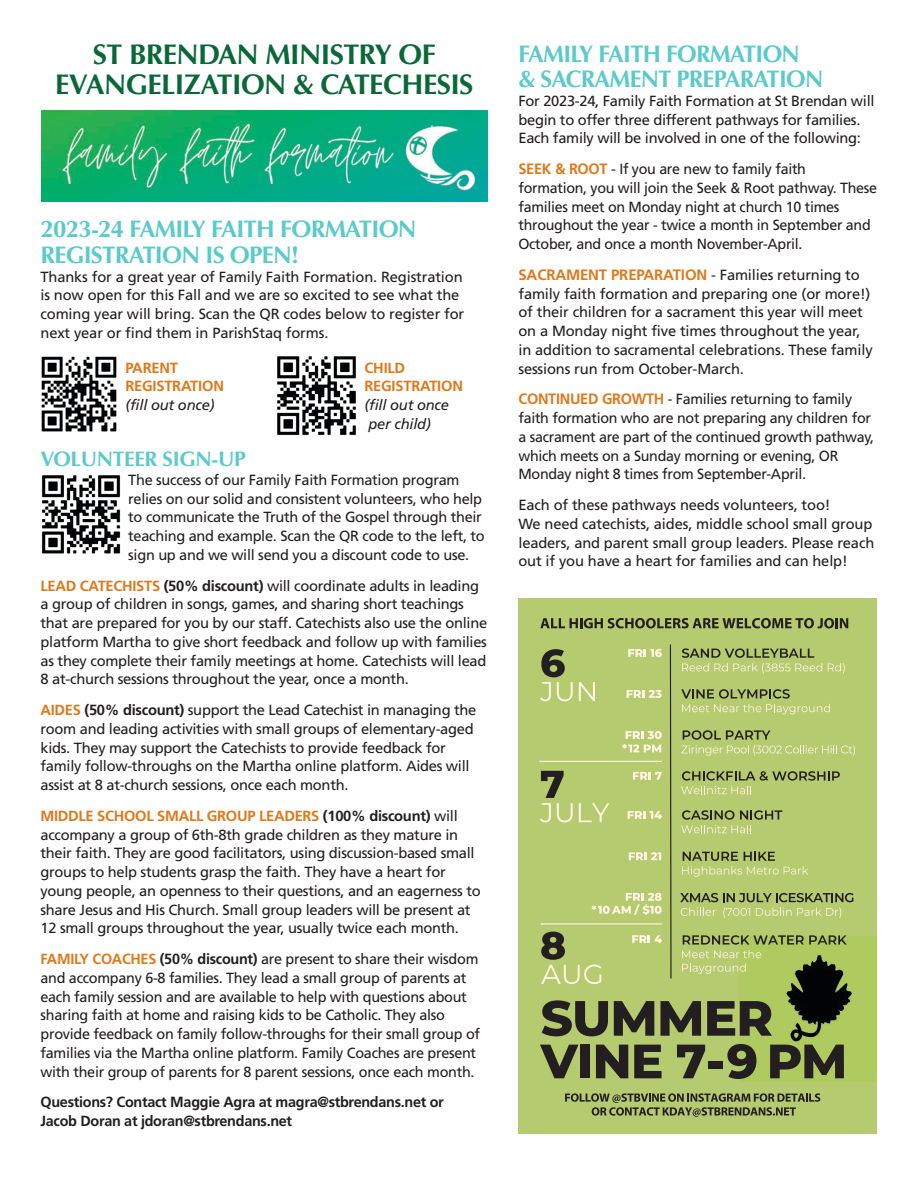
<style>
.page{position:relative;width:918px;height:1188px;background:#fff}
.page>*{position:absolute;margin:0;border:0;box-sizing:border-box;transform-origin:0 0}
.t1{font:700 28.5px/30px "Optima";letter-spacing:-.02em;color:#0a6838;text-align:center}
.t2{font:700 24px/25.5px "Optima";letter-spacing:-.03em;color:#5bcaca}
.t3{font:700 21px "Optima";letter-spacing:-.015em;color:#5bcaca}
.t4{font:700 15px "Frutiger LT Std";letter-spacing:-.01em;color:#de791b}
.t5{font:14.7px/18.8px "Frutiger LT Std";letter-spacing:-.02em;color:#231f20}
.t6{font:700 14.7px/18.8px "Frutiger LT Std";letter-spacing:-.02em;color:#231f20}
.t7{font:700 14.7px "Frutiger LT Std";letter-spacing:-.015em;color:#de791b}
.t8{font:italic 14.7px/18.8px "Frutiger LT Std";letter-spacing:-.015em;color:#231f20}
.s1{font-weight:700;color:#de791b}
.s2{font-weight:700}
.s3{font-weight:700;font-size:15px;color:#de791b}
.s4{font-weight:400;font-size:14.7px;color:#231f20}
</style>
<div class="page">
<img style="left:42px;top:111px;width:446px;height:90px">
<img style="left:277px;top:356px;width:79px;height:80px">
<img style="left:41px;top:356px;width:76px;height:76px">
<img style="left:41px;top:475px;width:80px;height:79px">
<div style="left:518px;top:599px;width:359px;height:535px;background:#b6cb6f"></div>
<hr style="left:540px;top:761px;width:121px;height:1px;background:#fff6e6">
<hr style="left:541px;top:923px;width:121px;height:2px;background:#fff6e6">
<svg style="left:669px;top:644px;width:3px;height:335px"></svg>
<img style="left:739px;top:936px;width:138px;height:145px">
<svg style="left:542px;top:1000px;width:66px;height:36px"></svg>
<svg style="left:614px;top:1001px;width:40px;height:35px"></svg>
<svg style="left:660px;top:1001px;width:41px;height:35px"></svg>
<svg style="left:707px;top:1001px;width:65px;height:35px"></svg>
<svg style="left:540px;top:1045px;width:39px;height:33px"></svg>
<div style="left:580px;top:1045px;width:10px;height:33px;background:#231f20"></div>
<svg style="left:596px;top:1045px;width:32px;height:33px"></svg>
<svg style="left:634px;top:1045px;width:28px;height:33px"></svg>
<svg style="left:677px;top:1045px;width:28px;height:33px"></svg>
<div style="left:708px;top:1061px;width:14px;height:7px;background:#231f20"></div>
<svg style="left:727px;top:1044px;width:29px;height:35px"></svg>
<svg style="left:770px;top:1045px;width:74px;height:33px"></svg>
<svg style="left:682px;top:648px;width:140px;height:26px"></svg>
<svg style="left:828px;top:663px;width:17px;height:11px"></svg>
<svg style="left:681px;top:689px;width:149px;height:25px"></svg>
<svg style="left:628px;top:649px;width:34px;height:8px"></svg>
<svg style="left:627px;top:690px;width:35px;height:8px"></svg>
<svg style="left:681px;top:730px;width:174px;height:26px"></svg>
<svg style="left:681px;top:771px;width:159px;height:23px"></svg>
<svg style="left:622px;top:731px;width:40px;height:21px"></svg>
<svg style="left:633px;top:772px;width:29px;height:8px"></svg>
<svg style="left:681px;top:810px;width:101px;height:23px"></svg>
<svg style="left:628px;top:811px;width:34px;height:8px"></svg>
<svg style="left:682px;top:852px;width:126px;height:25px"></svg>
<svg style="left:629px;top:852px;width:32px;height:8px"></svg>
<svg style="left:680px;top:893px;width:174px;height:9px"></svg>
<svg style="left:681px;top:908px;width:35px;height:8px"></svg>
<svg style="left:723px;top:908px;width:27px;height:10px"></svg>
<svg style="left:756px;top:908px;width:85px;height:10px"></svg>
<svg style="left:592px;top:893px;width:70px;height:22px"></svg>
<svg style="left:682px;top:935px;width:165px;height:39px"></svg>
<svg style="left:632px;top:935px;width:30px;height:8px"></svg>
<svg style="left:540px;top:649px;width:33px;height:52px"></svg>
<svg style="left:579px;top:682px;width:16px;height:19px"></svg>
<svg style="left:540px;top:771px;width:33px;height:51px"></svg>
<svg style="left:579px;top:803px;width:30px;height:19px"></svg>
<svg style="left:541px;top:932px;width:60px;height:52px"></svg>
<svg style="left:565px;top:1093px;width:255px;height:24px"></svg>
<svg style="left:540px;top:618px;width:308px;height:10px"></svg>
<h1 class="t1" style="left:55px;top:40px;width:420px">ST BRENDAN MINISTRY OF<br>EVANGELIZATION &amp; CATECHESIS</h1>
<h2 class="t2" style="left:41px;top:217px;width:378px">2023-24 FAMILY FAITH FORMATION<br>REGISTRATION IS OPEN!</h2>
<p class="t5" style="left:41px;top:267px;width:425px">Thanks for a great year of Family Faith Formation. Registration is now open for this Fall and we are so excited to see what the coming year will bring. Scan the QR codes below to register for next year or find them in ParishStaq forms.</p>
<p class="t7" style="left:125px;top:359px;width:54px">PARENT</p>
<p class="t7" style="left:365px;top:359px;width:42px">CHILD</p>
<p class="t7" style="left:125px;top:377px;width:100px">REGISTRATION</p>
<p class="t7" style="left:365px;top:377px;width:100px">REGISTRATION</p>
<p class="t8" style="left:125px;top:395px;width:91px">(fill out once)</p>
<p class="t8" style="left:365px;top:395px;width:86px">(fill out once per child)</p>
<h3 class="t3" style="left:41px;top:447px;width:207px">VOLUNTEER SIGN-UP</h3>
<p class="t5" style="left:128px;top:470px;width:358px">The success of our Family Faith Formation program relies on our solid and consistent volunteers, who help to communicate the Truth of the Gospel through their teaching and example. Scan the QR code to the left, to sign up and we will send you a discount code to use.</p>
<p class="t5" style="left:41px;top:576px;width:448px"><span class="s1">LEAD CATECHISTS</span> <span class="s2">(50% discount)</span> will coordinate adults in leading a group of children in songs, games, and sharing short teachings that are prepared for you by our staff. Catechists also use the online platform Martha to give short feedback and follow up with families as they complete their family meetings at home. Catechists will lead 8 at-church sessions throughout the year, once a month.</p>
<p class="t5" style="left:41px;top:701px;width:437px"><span class="s1">AIDES</span> <span class="s2">(50% discount)</span> support the Lead Catechist in managing the room and leading activities with small groups of elementary-aged kids. They may support the Catechists to provide feedback for family follow-throughs on the Martha online platform. Aides will assist at 8 at-church sessions, once each month.</p>
<p class="t5" style="left:41px;top:806px;width:442px"><span class="s1">MIDDLE SCHOOL SMALL GROUP LEADERS</span> <span class="s2">(100% discount)</span> will accompany a group of 6th-8th grade children as they mature in their faith. They are good facilitators, using discussion-based small groups to help students grasp the faith. They have a heart for young people, an openness to their questions, and an eagerness to share Jesus and His Church. Small group leaders will be present at 12 small groups throughout the year, usually twice each month.</p>
<p class="t5" style="left:41px;top:950px;width:441px"><span class="s1">FAMILY COACHES</span> <span class="s2">(50% discount)</span> are present to share their wisdom and accompany 6-8 families. They lead a small group of parents at each family session and are available to help with questions about sharing faith at home and raising kids to be Catholic. They also provide feedback on family follow-throughs for their small group of families via the Martha online platform. Family Coaches are present with their group of parents for 8 parent sessions, once each month.</p>
<p class="t6" style="left:41px;top:1093px;width:405px">Questions? Contact Maggie Agra at magra@stbrendans.net or<br>Jacob Doran at jdoran@stbrendans.net</p>
<h2 class="t2" style="left:518px;top:41px;width:306px">FAMILY FAITH FORMATION<br>&amp; SACRAMENT PREPARATION</h2>
<p class="t5" style="left:518px;top:91px;width:358px">For 2023-24, Family Faith Formation at St Brendan will begin to offer three different pathways for families.<br>Each family will be involved in one of the following:</p>
<p class="t5" style="left:518px;top:160px;width:360px"><span class="s3">SEEK &amp; ROOT</span> - If you are new to family faith formation, you will join the Seek &amp; Root pathway. These families meet on Monday night at church 10 times throughout the year - twice a month in September and October, and once a month November-April.</p>
<p class="t4" style="left:518px;top:266px;width:343px">SACRAMENT PREPARATION <span class="s4">- Families returning to</span></p>
<p class="t5" style="left:518px;top:284px;width:356px">family faith formation and preparing one (or more!) of their children for a sacrament this year will meet on a Monday night five times throughout the year, in addition to sacramental celebrations. These family sessions run from October-March.</p>
<p class="t5" style="left:518px;top:390px;width:357px"><span class="s3">CONTINUED GROWTH</span> - Families returning to family faith formation who are not preparing any children for a sacrament are part of the continued growth pathway, which meets on a Sunday morning or evening, OR Monday night 8 times from September-April.</p>
<p class="t5" style="left:518px;top:496px;width:357px">Each of these pathways needs volunteers, too!<br>We need catechists, aides, middle school small group leaders, and parent small group leaders. Please reach out if you have a heart for families and can help!</p>
</div>
